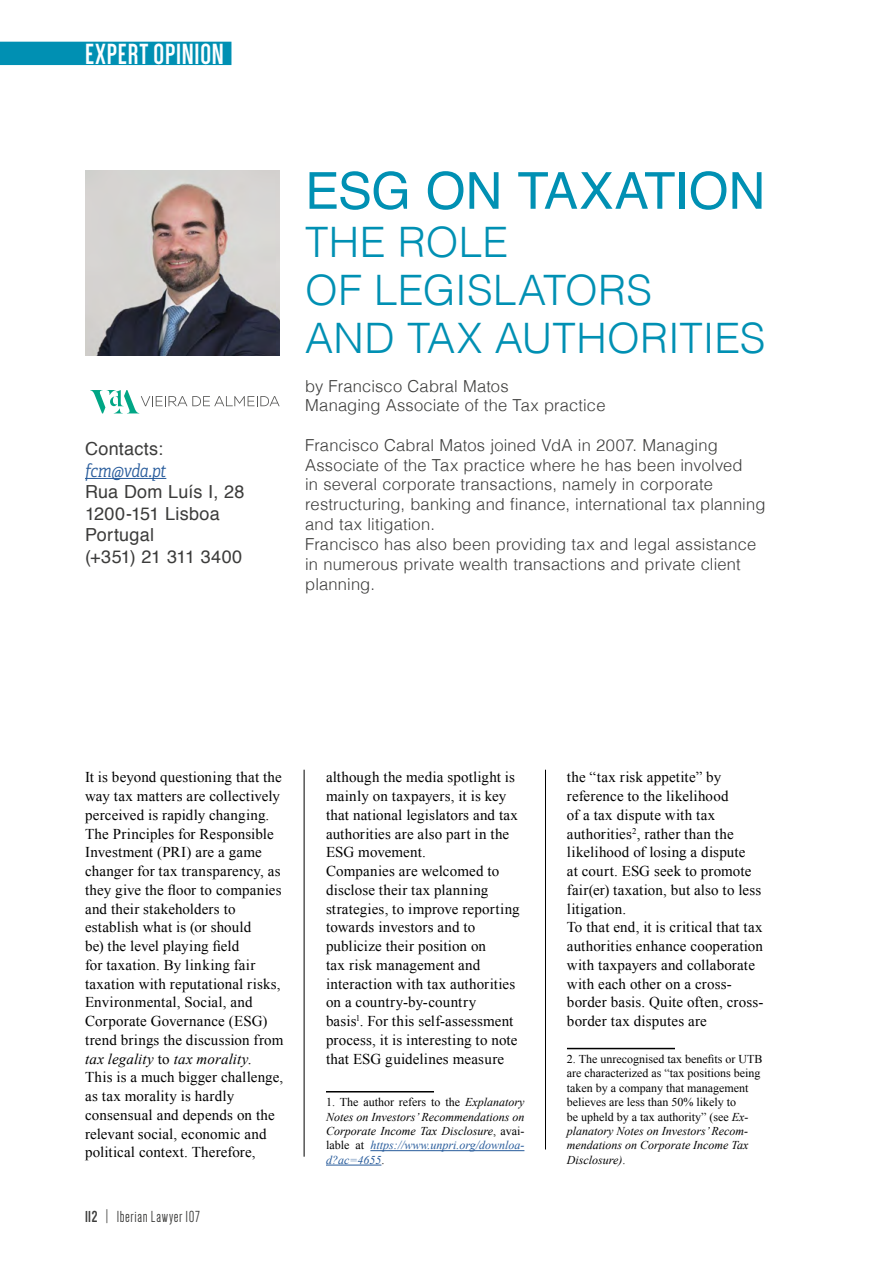
<style>
.page{position:relative;width:893px;height:1263px;background:#fff}
.page>*{position:absolute;margin:0;border:0;box-sizing:border-box;transform-origin:0 0}
.t1{font:51px "Helvetica";letter-spacing:-.005em;color:#0090b3}
.t2{font:300 42px/48px "Helvetica";letter-spacing:.005em;color:#0090b3}
.t3{font:700 30px "Dense";letter-spacing:.03em;color:#fff}
.t4{font:18px/21.6px "Helvetica";letter-spacing:.015em;color:#3c3c3b}
.t5{font:italic 18px "Adelle Condensed Lt";letter-spacing:-.015em;color:#275b9b}
.t6{font:300 16.5px/19.8px "Helvetica";letter-spacing:.01em;color:#3c3c3b}
.t7{font:16.5px "Dense";letter-spacing:.035em;color:#3c3c3b}
.t8{font:15px/18.8px "Times New Roman";letter-spacing:.01em;color:#000}
.t9{font:12px/14.4px "Times New Roman";color:#000}
.t10{font:italic 12px/14.4px "Times New Roman";color:#000;text-align:justify}
.s1{font-style:italic}
.s2{font-weight:700}
.s3{font-style:normal}
.s4{color:#275b9b}
</style>
<div class="page">
<div style="left:0;top:42px;width:231px;height:23px;background:#0090b3"></div>
<img style="left:85px;top:170px;width:194px;height:186px">
<hr style="left:545px;top:770px;width:1px;height:379px;background:#000">
<hr style="left:567px;top:1048px;width:108px;height:1px;background:#000">
<hr style="left:85px;top:478px;width:81px;height:1px;background:#275b9b">
<hr style="left:326px;top:1091px;width:108px;height:1px;background:#000">
<hr style="left:370px;top:1150px;width:154px;height:1px;background:#275b9b">
<hr style="left:326px;top:1165px;width:55px;height:1px;background:#275b9b">
<hr style="left:304px;top:770px;width:1px;height:387px;background:#000">
<svg style="left:90px;top:390px;width:190px;height:23px"></svg>
<h3 class="t3" style="left:85px;top:39px;width:140px">EXPERT OPINION</h3>
<p class="t4" style="left:85px;top:438px;width:79px">Contacts:</p>
<p class="t5" style="left:85px;top:457px;width:83px">fcm@vda.pt</p>
<p class="t4" style="left:85px;top:482px;width:161px">Rua Dom Luís I, 28<br>1200-151 Lisboa<br>Portugal<br>(+351) 21 311 3400</p>
<h1 class="t1" style="left:305px;top:152px;width:462px">ESG ON TAXATION</h1>
<h2 class="t2" style="left:305px;top:215px;width:462px">THE ROLE<br>OF LEGISLATORS<br>AND TAX AUTHORITIES</h2>
<p class="t6" style="left:305px;top:375px;width:302px">by Francisco Cabral Matos<br>Managing Associate of the Tax practice</p>
<p class="t6" style="left:305px;top:434px;width:462px">Francisco Cabral Matos joined VdA in 2007. Managing Associate of the Tax practice where he has been involved<br>in several corporate transactions, namely in corporate restructuring, banking and finance, international tax planning and tax litigation.<br>Francisco has also been providing tax and legal assistance in numerous private wealth transactions and private client planning.</p>
<p class="t8" style="left:85px;top:768px;width:200px">It is beyond questioning that the way tax matters are collectively perceived is rapidly changing.<br>The Principles for Responsible<br>Investment (PRI) are a game changer for tax transparency, as they give the floor to companies and their stakeholders to establish what is (or should<br>be) the level playing field<br>for taxation. By linking fair taxation with reputational risks,<br>Environmental, Social, and<br>Corporate Governance (ESG) trend brings the discussion from <span class="s1">tax legality</span> to <span class="s1">tax morality</span>.<br>This is a much bigger challenge, as tax morality is hardly consensual and depends on the relevant social, economic and political context. Therefore,</p>
<p class="t7" style="left:85px;top:1208px;width:116px"><span class="s2">112</span> | Iberian Lawyer 107</p>
<p class="t8" style="left:326px;top:768px;width:195px">although the media spotlight is mainly on taxpayers, it is key that national legislators and tax authorities are also part in the<br>ESG movement.<br>Companies are welcomed to disclose their tax planning strategies, to improve reporting towards investors and to publicize their position on<br>tax risk management and interaction with tax authorities on a country-by-country<br>basis<sup>1</sup>. For this self-assessment process, it is interesting to note that ESG guidelines measure</p>
<p class="t10" style="left:326px;top:1095px;width:200px"><span class="s3">1. The author refers to the</span> Explanatory Notes on Investors’ Recommendations on Corporate Income Tax Disclosure<span class="s3">, avai&shy;lable at</span> <span class="s4">https://www.unpri.org/downloa&shy;d?ac=4655</span><span class="s3">.</span></p>
<p class="t8" style="left:567px;top:768px;width:198px">the “tax risk appetite” by reference to the likelihood<br>of a tax dispute with tax authorities<sup>2</sup>, rather than the likelihood of losing a dispute<br>at court. ESG seek to promote fair(er) taxation, but also to less litigation.<br>To that end, it is critical that tax authorities enhance cooperation with taxpayers and collaborate with each other on a cross&shy;border basis. Quite often, cross&shy;border tax disputes are</p>
<p class="t9" style="left:567px;top:1051px;width:197px">2. The unrecognised tax benefits or UTB are characterized as “tax positions being taken by a company that management believes are less than 50% likely to<br>be upheld by a tax authority” (see <span class="s1">Ex&shy;planatory Notes on Investors’ Recom&shy;mendations on Corporate Income Tax Disclosure)</span>.</p>
</div>
